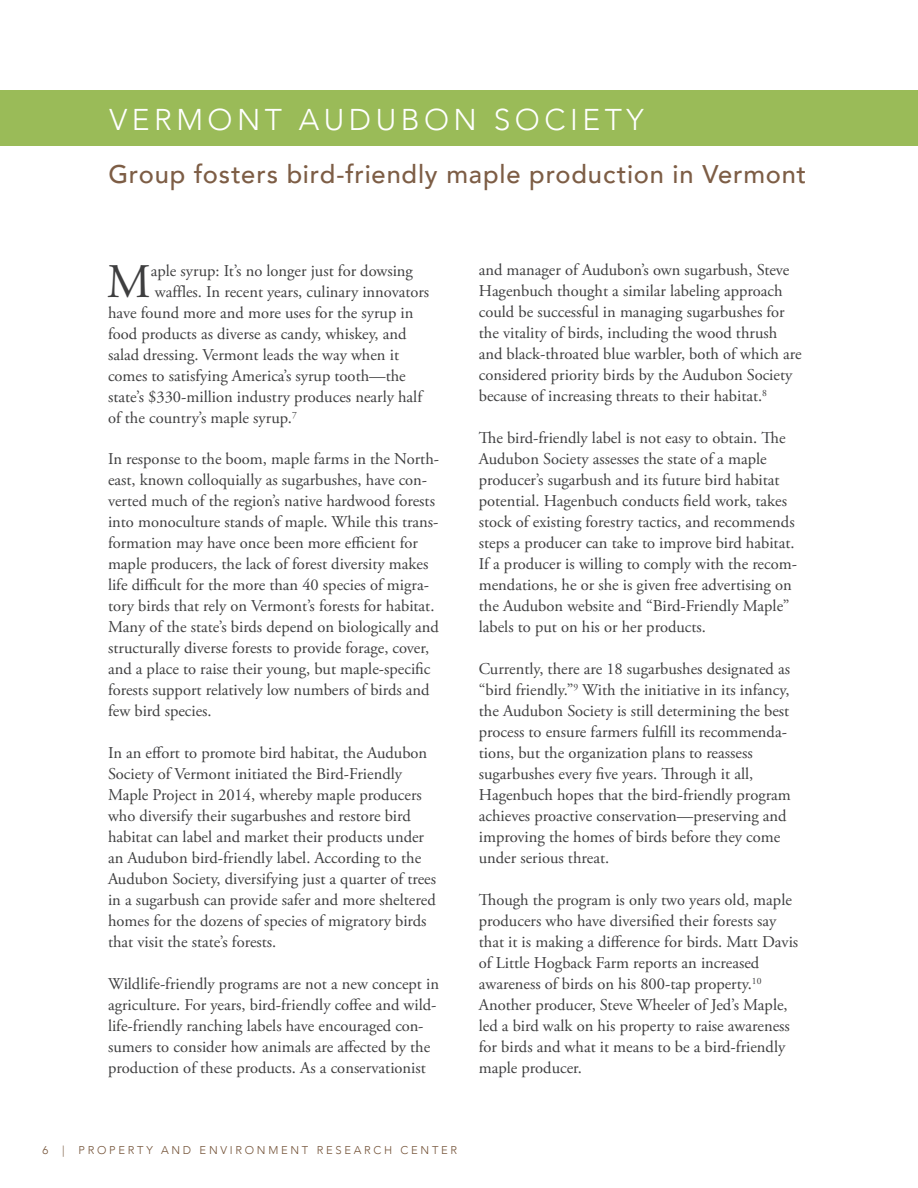
<style>
.page{position:relative;width:918px;height:1188px;background:#fff}
.page>*{position:absolute;margin:0;border:0;box-sizing:border-box;transform-origin:0 0}
.t1{font:48.15px "Adobe Garamond Pro";color:#3e3e3f}
.t2{font:300 30px "Avenir";letter-spacing:.15em;color:#fff}
.t3{font:500 25.5px "Avenir";letter-spacing:.03em;color:#7d5d45}
.t4{font:16.5px/21px "Adobe Garamond Pro";color:#3e3e3f}
.t5{font:300 11.25px "Avenir";letter-spacing:.24em;color:#735237}
</style>
<div class="page">
<hr style="left:917px;top:638px;width:1px;height:68px;background:#735237">
<div style="left:0;top:90px;width:918px;height:55px;background:#9abb58"></div>
<h2 class="t2" style="left:110px;top:100px;width:536px">VERMONT AUDUBON SOCIETY</h2>
<h3 class="t3" style="left:108px;top:158px;width:700px">Group fosters bird-friendly maple production in Vermont</h3>
<h1 class="t1" style="left:107px;top:253px;width:45px">M</h1>
<p class="t4" style="left:151px;top:261px;width:264px">aple syrup: It’s no longer just for dowsing</p>
<p class="t4" style="left:155px;top:282px;width:276px">waffles. In recent years, culinary innovators</p>
<p class="t4" style="left:108px;top:303px;width:307px">have found more and more uses for the syrup in</p>
<p class="t4" style="left:108px;top:324px;width:300px">food products as diverse as candy, whiskey, and</p>
<p class="t4" style="left:108px;top:345px;width:293px">salad dressing. Vermont leads the way when it</p>
<p class="t4" style="left:108px;top:366px;width:299px">comes to satisfying America’s syrup tooth—the</p>
<p class="t4" style="left:108px;top:387px;width:316px">state’s $330-million industry produces nearly half</p>
<p class="t4" style="left:108px;top:408px;width:190px">of the country’s maple syrup.<sup>7</sup></p>
<p class="t4" style="left:108px;top:449px;width:333px">In response to the boom, maple farms in the North&shy;east, known colloquially as sugarbushes, have con&shy;verted much of the region’s native hardwood forests into monoculture stands of maple. While this trans&shy;formation may have once been more efficient for maple producers, the lack of forest diversity makes life difficult for the more than 40 species of migra&shy;tory birds that rely on Vermont’s forests for habitat.<br>Many of the state’s birds depend on biologically and structurally diverse forests to provide forage, cover, and a place to raise their young, but maple-specific forests support relatively low numbers of birds and few bird species.</p>
<p class="t4" style="left:108px;top:743px;width:330px">In an effort to promote bird habitat, the Audubon Society of Vermont initiated the Bird-Friendly Maple Project in 2014, whereby maple producers who diversify their sugarbushes and restore bird habitat can label and market their products under an Audubon bird-friendly label. According to the Audubon Society, diversifying just a quarter of trees in a sugarbush can provide safer and more sheltered homes for the dozens of species of migratory birds that visit the state’s forests.</p>
<p class="t4" style="left:108px;top:974px;width:333px">Wildlife-friendly programs are not a new concept in agriculture. For years, bird-friendly coffee and wild&shy;life-friendly ranching labels have encouraged con&shy;sumers to consider how animals are affected by the production of these products. As a conservationist</p>
<p class="t4" style="left:479px;top:260px;width:324px">and manager of Audubon’s own sugarbush, Steve Hagenbuch thought a similar labeling approach could be successful in managing sugarbushes for the vitality of birds, including the wood thrush and black-throated blue warbler, both of which are considered priority birds by the Audubon Society because of increasing threats to their habitat.<sup>8</sup></p>
<p class="t4" style="left:479px;top:428px;width:320px">The bird-friendly label is not easy to obtain. The Audubon Society assesses the state of a maple producer’s sugarbush and its future bird habitat potential. Hagenbuch conducts field work, takes stock of existing forestry tactics, and recommends steps a producer can take to improve bird habitat.<br>If a producer is willing to comply with the recom&shy;mendations, he or she is given free advertising on the Audubon website and “Bird-Friendly Maple” labels to put on his or her products.</p>
<p class="t4" style="left:479px;top:659px;width:314px">Currently, there are 18 sugarbushes designated as “bird friendly.”<sup>9</sup> With the initiative in its infancy, the Audubon Society is still determining the best process to ensure farmers fulfill its recommenda&shy;tions, but the organization plans to reassess sugarbushes every five years. Through it all, Hagenbuch hopes that the bird-friendly program achieves proactive conservation—preserving and improving the homes of birds before they come under serious threat.</p>
<p class="t4" style="left:479px;top:890px;width:321px">Though the program is only two years old, maple producers who have diversified their forests say that it is making a difference for birds. Matt Davis of Little Hogback Farm reports an increased awareness of birds on his 800-tap property.<sup>10<br></sup>Another producer, Steve Wheeler of Jed’s Maple, led a bird walk on his property to raise awareness for birds and what it means to be a bird-friendly maple producer.</p>
<p class="t5" style="left:42px;top:1143px;width:416px">6 | PROPERTY AND ENVIRONMENT RESEARCH CENTER</p>
</div>
